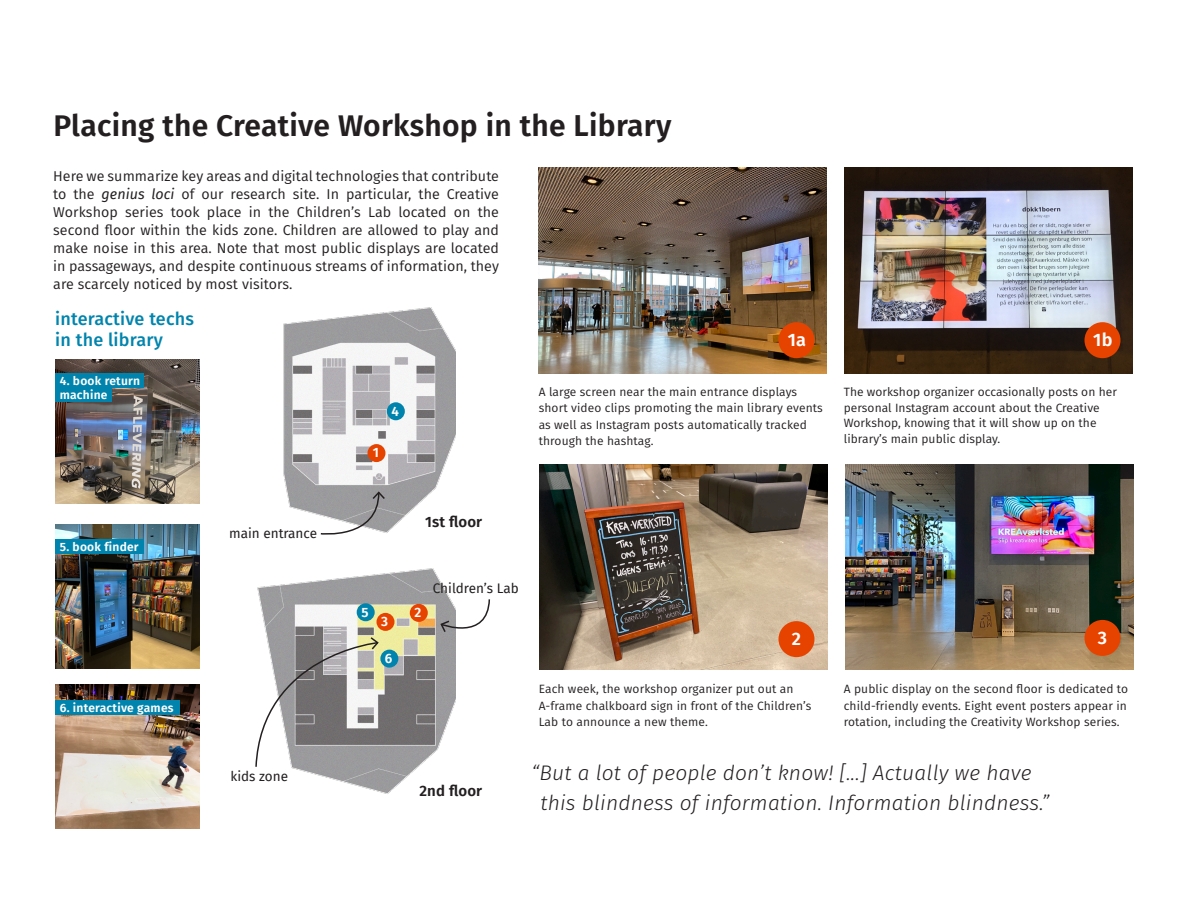
<style>
.page{position:relative;width:1188px;height:918px;background:#fff}
.page>*{position:absolute;margin:0;border:0;box-sizing:border-box;transform-origin:0 0}
.Title_A{font:600 30px "Fira Sans";letter-spacing:.01em;color:#231f20}
.Quote_1{font:italic 300 21px "Fira Sans";letter-spacing:.01em;color:#231f20}
.Title_B{font:500 18px "Fira Sans";letter-spacing:.01em;color:#0084ad}
.Title_C{font:600 18px "Fira Sans";color:#fff}
.Title_B-2{font:600 15px "Fira Sans";letter-spacing:.01em;color:#231f20}
.t1{font:14.25px/18px "Fira Sans";letter-spacing:.005em;color:#231f20;text-align:justify}
.Title_B-3{font:13.5px "Fira Sans";color:#231f20}
.Title_B-4{font:600 13.5px "Fira Sans";color:#fff}
.t2{font:12px/16.5px "Fira Sans";letter-spacing:.01em;color:#231f20}
.Title_B-5{font:600 12px "Fira Sans";letter-spacing:.02em;color:#fff}
.Title_C-2{font:600 12px "Fira Sans";letter-spacing:.02em;color:#fff}
.s1{font-style:italic}
</style>
<div class="page">
<img style="left:55px;top:685px;width:144px;height:144px">
<img style="left:283px;top:307px;width:173px;height:226px">
<img style="left:257px;top:568px;width:199px;height:226px">
<img style="left:539px;top:167px;width:288px;height:206px">
<img style="left:540px;top:464px;width:288px;height:206px">
<img style="left:845px;top:167px;width:288px;height:206px">
<img style="left:846px;top:464px;width:288px;height:206px">
<img style="left:55px;top:359px;width:144px;height:144px">
<img style="left:55px;top:525px;width:144px;height:144px">
<div style="left:55px;top:374px;width:89px;height:14px;background:#0084ad"></div>
<div style="left:55px;top:388px;width:57px;height:14px;background:#0084ad"></div>
<div style="left:55px;top:540px;width:89px;height:14px;background:#0084ad"></div>
<div style="left:55px;top:701px;width:125px;height:14px;background:#0084ad"></div>
<div style="left:778px;top:621px;width:36px;height:36px;background:#e74300;border-radius:50%"></div>
<div style="left:1084px;top:620px;width:36px;height:36px;background:#e74300;border-radius:50%"></div>
<div style="left:1084px;top:322px;width:36px;height:36px;background:#e74300;border-radius:50%"></div>
<div style="left:778px;top:322px;width:36px;height:36px;background:#e74300;border-radius:50%"></div>
<div style="left:368px;top:444px;width:18px;height:18px;background:#e74300;border-radius:50%"></div>
<div style="left:410px;top:604px;width:18px;height:18px;background:#e74300;border-radius:50%"></div>
<div style="left:376px;top:613px;width:18px;height:18px;background:#e74300;border-radius:50%"></div>
<div style="left:387px;top:402px;width:18px;height:18px;background:#0084ad;border-radius:50%"></div>
<div style="left:380px;top:650px;width:18px;height:18px;background:#0084ad;border-radius:50%"></div>
<div style="left:357px;top:603px;width:18px;height:18px;background:#0084ad;border-radius:50%"></div>
<svg style="left:319px;top:490px;width:67px;height:45px"></svg>
<svg style="left:439px;top:598px;width:51px;height:44px"></svg>
<svg style="left:255px;top:636px;width:125px;height:132px"></svg>
<p class="Title_A" style="left:53px;top:101px;width:620px">Placing the Creative Workshop in the Library</p>
<p class="t1" style="left:53px;top:166px;width:447px">Here we summarize key areas and digital technologies that contribute to the <span class="s1">genius loci</span> of our research site. In particular, the Creative Workshop series took place in the Children’s Lab located on the second floor within the kids zone. Children are allowed to play and make noise in this area. Note that most public displays are located in passageways, and despite continuous streams of information, they are scarcely noticed by most visitors.</p>
<p class="Title_B" style="left:55px;top:304px;width:140px">interactive techs</p>
<p class="Title_B" style="left:55px;top:326px;width:109px">in the library</p>
<p class="Title_B-5" style="left:60px;top:371px;width:82px">4. book return</p>
<p class="Title_B-5" style="left:60px;top:385px;width:49px">machine</p>
<p class="Title_B-4" style="left:373px;top:442px;width:8px">1</p>
<p class="Title_B-4" style="left:391px;top:400px;width:9px">4</p>
<p class="Title_C" style="left:788px;top:325px;width:20px">1a</p>
<p class="Title_C" style="left:1093px;top:325px;width:21px">1b</p>
<p class="t2" style="left:539px;top:383px;width:286px">A large screen near the main entrance displays short video clips promoting the main library events as well as Instagram posts automatically tracked through the hashtag.</p>
<p class="t2" style="left:844px;top:384px;width:275px;line-height:15.8px">The workshop organizer occasionally posts on her personal Instagram account about the Creative Workshop, knowing that it will show up on the library’s main public display.</p>
<p class="Title_C-2" style="left:60px;top:537px;width:80px">5. book finder</p>
<p class="Title_B-5" style="left:60px;top:698px;width:115px">6. interactive games</p>
<p class="Title_B-3" style="left:229px;top:524px;width:89px">main entrance</p>
<p class="Title_B-3" style="left:230px;top:766px;width:59px">kids zone</p>
<p class="Title_B-4" style="left:361px;top:601px;width:9px">5</p>
<p class="Title_B-4" style="left:381px;top:610px;width:8px">3</p>
<p class="Title_B-4" style="left:385px;top:647px;width:9px">6</p>
<p class="Title_B-2" style="left:425px;top:509px;width:59px">1st floor</p>
<p class="Title_B-4" style="left:415px;top:601px;width:8px">2</p>
<p class="Title_B-3" style="left:433px;top:578px;width:87px">Children’s Lab</p>
<p class="Title_B-2" style="left:419px;top:779px;width:64px">2nd floor</p>
<p class="Title_C" style="left:792px;top:624px;width:11px">2</p>
<p class="Title_C" style="left:1098px;top:623px;width:11px">3</p>
<p class="t2" style="left:539px;top:681px;width:274px">Each week, the workshop organizer put out an<br>A-frame chalkboard sign in front of the Children’s<br>Lab to announce a new theme.</p>
<p class="t2" style="left:844px;top:681px;width:286px;text-align:justify">A public display on the second floor is dedicated to child-friendly events. Eight event posters appear in rotation, including the Creativity Workshop series.</p>
<p class="Quote_1" style="left:531px;top:758px;width:502px">“But a lot of people don’t know! [...] Actually we have</p>
<p class="Quote_1" style="left:540px;top:788px;width:511px">this blindness of information. Information blindness.”</p>
</div>
